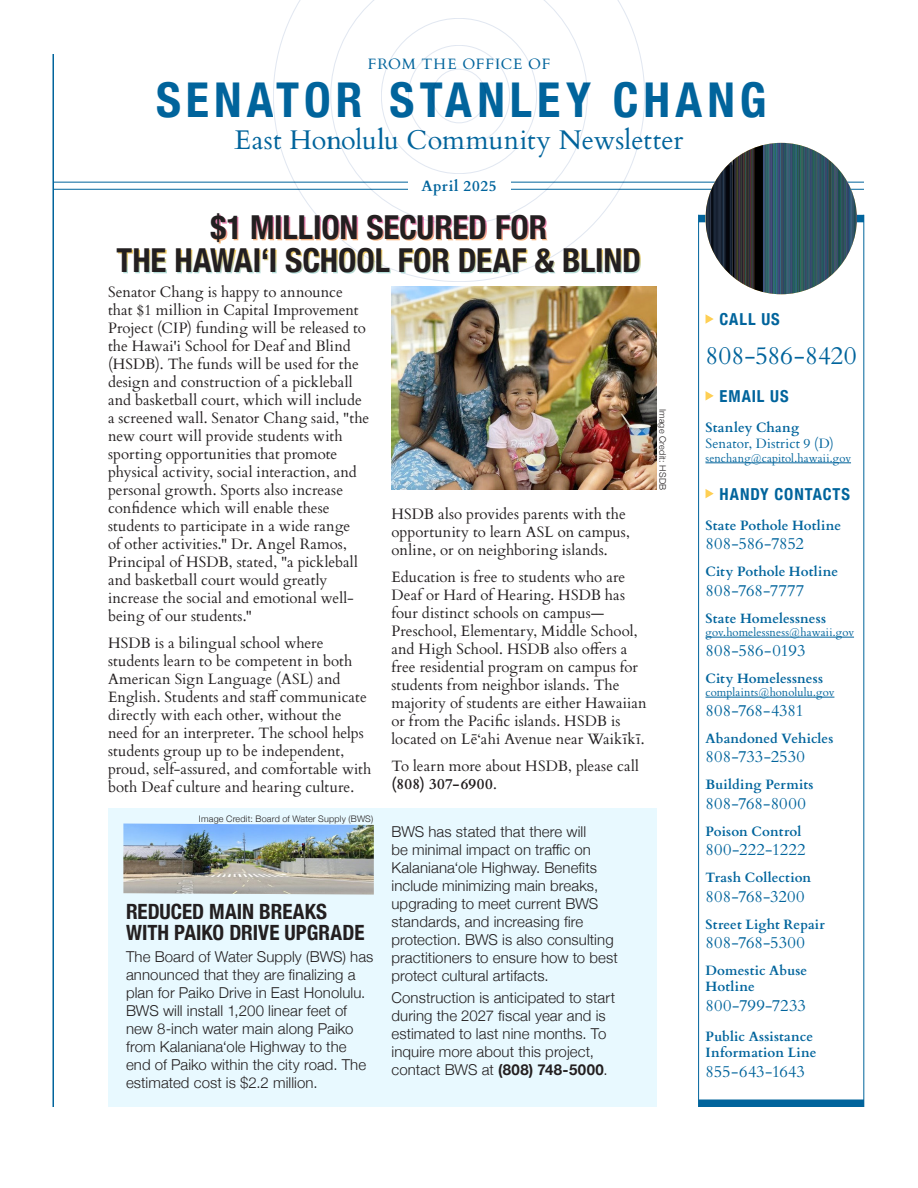
<style>
.page{position:relative;width:918px;height:1188px;background:#fff}
.page>*{position:absolute;margin:0;border:0;box-sizing:border-box;transform-origin:0 0}
.t1{font:700 condensed 48px "Helvetica Neue";letter-spacing:.105em;color:#01649c}
.t2{font:700 condensed 33px/33px "Helvetica Neue";letter-spacing:-.005em;color:#231f20;text-align:center}
.t3{font:27px "Cardo";color:#01649c}
.t4{font:25.2px "Cardo";letter-spacing:-.005em;color:#01649c}
.t5{font:700 condensed 21px/21px "Helvetica Neue";color:#231f20}
.t6{font:16.5px "Cardo";letter-spacing:.01em;color:#01649c}
.t7{font:700 condensed 16.5px "Helvetica Neue";letter-spacing:.055em;color:#01649c}
.t8{font:16.5px "Cardo";letter-spacing:-.01em;color:#01649c}
.t9{font:16.5px "Cardo";letter-spacing:-.015em;color:#01649c}
.t10{font:15px/18px "Cardo";letter-spacing:.005em;color:#231f20}
.t11{font:300 15px/18px "Helvetica Neue";letter-spacing:.005em;color:#231f20}
.t12{font:15px "Cardo";letter-spacing:.06em;color:#01649c}
.t13{font:700 15px "Cardo";letter-spacing:.05em;color:#01649c}
.t14{font:700 13.5px/16.2px "Cardo";letter-spacing:.01em;color:#01649c}
.t15{font:13.5px "Cardo";letter-spacing:.02em;color:#01649c}
.t16{font:11.25px "Cardo";letter-spacing:.01em;color:#01649c}
.t17{font:300 9px "Helvetica Neue";letter-spacing:.025em;color:#231f20}
.s1{font-weight:700}
</style>
<div class="page">
<hr style="left:52px;top:54px;width:2px;height:1053px;background:#01649c">
<hr style="left:54px;top:182px;width:810px;height:1px;background:#01649c">
<hr style="left:54px;top:189px;width:810px;height:1px;background:#01649c">
<div style="left:698px;top:215px;width:166px;height:7px;background:#01649c"></div>
<img style="left:705px;top:143px;width:152px;height:151px;border-radius:76px">
<svg style="left:273px;top:0;width:372px;height:282px"></svg>
<svg style="left:331px;top:0;width:256px;height:224px"></svg>
<div style="left:432px;top:69px;width:54px;height:54px;border:1px solid #e1e7f1;border-radius:50%"></div>
<div style="left:698px;top:1100px;width:166px;height:7px;background:#01649c"></div>
<hr style="left:706px;top:463px;width:145px;height:1px;background:#01649c">
<hr style="left:706px;top:637px;width:148px;height:1px;background:#01649c">
<hr style="left:706px;top:697px;width:128px;height:1px;background:#01649c">
<svg style="left:706px;top:314px;width:8px;height:10px"></svg>
<svg style="left:706px;top:391px;width:8px;height:10px"></svg>
<svg style="left:706px;top:489px;width:8px;height:9px"></svg>
<hr style="left:864px;top:215px;width:1px;height:892px;background:#01649c">
<hr style="left:698px;top:215px;width:1px;height:892px;background:#01649c">
<img style="left:392px;top:287px;width:265px;height:203px">
<div style="left:108px;top:808px;width:549px;height:299px;background:#e8f9ff"></div>
<img style="left:123px;top:824px;width:251px;height:71px">
<p class="t12" style="left:368px;top:52px;width:184px">FROM THE OFFICE OF</p>
<p class="t1" style="left:156px;top:60px;width:612px">SENATOR STANLEY CHANG</p>
<p class="t3" style="left:235px;top:119px;width:450px">East Honolulu Community Newsletter</p>
<p class="t13" style="left:421px;top:174px;width:77px">April 2025</p>
<p class="t2" style="left:116px;top:208px;width:526px">$1 MILLION SECURED FOR<br>THE HAWAI‘I SCHOOL FOR DEAF &amp; BLIND</p>
<p class="t10" style="left:108px;top:282px;width:263px">Senator Chang is happy to announce that $1 million in Capital Improvement Project (CIP) funding will be released to the Hawai'i School for Deaf and Blind (HSDB). The funds will be used for the design and construction of a pickleball and basketball court, which will include a screened wall. Senator Chang said, "the new court will provide students with sporting opportunities that promote physical activity, social interaction, and personal growth. Sports also increase confidence which will enable these students to participate in a wide range<br>of other activities." Dr. Angel Ramos, Principal of HSDB, stated, "a pickleball and basketball court would greatly increase the social and emotional well&shy;being of our students."</p>
<p class="t10" style="left:108px;top:633px;width:265px">HSDB is a bilingual school where students learn to be competent in both American Sign Language (ASL) and English. Students and staff communicate directly with each other, without the need for an interpreter. The school helps students group up to be independent, proud, self-assured, and comfortable with both Deaf culture and hearing culture.</p>
<p class="t17" style="left:199px;top:811px;width:176px">Image Credit: Board of Water Supply (BWS)</p>
<p class="t5" style="left:126px;top:899px;width:240px">REDUCED MAIN BREAKS<br>WITH PAIKO DRIVE UPGRADE</p>
<p class="t11" style="left:126px;top:947px;width:249px">The Board of Water Supply (BWS) has announced that they are finalizing a plan for Paiko Drive in East Honolulu.<br>BWS will install 1,200 linear feet of new 8-inch water main along Paiko from Kalaniana‘ole Highway to the end of Paiko within the city road. The estimated cost is $2.2 million.</p>
<p class="t10" style="left:391px;top:504px;width:240px">HSDB also provides parents with the opportunity to learn ASL on campus, online, or on neighboring islands.</p>
<p class="t10" style="left:391px;top:567px;width:257px">Education is free to students who are Deaf or Hard of Hearing. HSDB has four distinct schools on campus— Preschool, Elementary, Middle School, and High School. HSDB also offers a free residential program on campus for students from neighbor islands. The majority of students are either Hawaiian or from the Pacific islands. HSDB is located on Lē‘ahi Avenue near Waikīkī.</p>
<p class="t10" style="left:391px;top:756px;width:249px">To learn more about HSDB, please call <span class="s1">(808) 307-6900</span>.</p>
<p class="t11" style="left:391px;top:822px;width:228px">BWS has stated that there will<br>be minimal impact on traffic on<br>Kalaniana‘ole Highway. Benefits include minimizing main breaks, upgrading to meet current BWS standards, and increasing fire protection. BWS is also consulting practitioners to ensure how to best protect cultural artifacts.</p>
<p class="t11" style="left:391px;top:988px;width:225px">Construction is anticipated to start during the 2027 fiscal year and is estimated to last nine months. To inquire more about this project, contact BWS at <span class="s1">(808) 748-5000</span>.</p>
<p class="t17" style="left:670px;top:409px;width:83px;rotate:90deg">Image Credit: HSDB</p>
<p class="t7" style="left:720px;top:306px;width:62px">CALL US</p>
<p class="t4" style="left:706px;top:335px;width:153px">808-586-8420</p>
<p class="t7" style="left:720px;top:382px;width:70px">EMAIL US</p>
<p class="t14" style="left:706px;top:418px;width:95px">Stanley Chang</p>
<p class="t15" style="left:706px;top:433px;width:130px">Senator, District 9 (D)</p>
<p class="t16" style="left:706px;top:449px;width:147px">senchang@capitol.hawaii.gov</p>
<p class="t7" style="left:720px;top:480px;width:132px">HANDY CONTACTS</p>
<p class="t14" style="left:706px;top:516px;width:137px">State Pothole Hotline</p>
<p class="t8" style="left:706px;top:530px;width:100px">808-586-7852</p>
<p class="t14" style="left:706px;top:563px;width:134px">City Pothole Hotline</p>
<p class="t6" style="left:706px;top:577px;width:100px">808-768-7777</p>
<p class="t14" style="left:706px;top:609px;width:122px">State Homelessness</p>
<p class="t16" style="left:706px;top:623px;width:150px">gov.homelessness@hawaii.gov</p>
<p class="t6" style="left:706px;top:637px;width:102px">808-586-0193</p>
<p class="t14" style="left:706px;top:669px;width:119px">City Homelessness</p>
<p class="t16" style="left:706px;top:683px;width:130px">complaints@honolulu.gov</p>
<p class="t6" style="left:706px;top:697px;width:100px">808-768-4381</p>
<p class="t14" style="left:706px;top:729px;width:129px">Abandoned Vehicles</p>
<p class="t6" style="left:706px;top:743px;width:101px">808-733-2530</p>
<p class="t14" style="left:706px;top:776px;width:110px">Building Permits</p>
<p class="t6" style="left:706px;top:790px;width:102px">808-768-8000</p>
<p class="t14" style="left:706px;top:822px;width:97px">Poison Control</p>
<p class="t6" style="left:706px;top:836px;width:102px">800-222-1222</p>
<p class="t14" style="left:706px;top:869px;width:107px">Trash Collection</p>
<p class="t6" style="left:706px;top:883px;width:101px">808-768-3200</p>
<p class="t14" style="left:706px;top:915px;width:121px">Street Light Repair</p>
<p class="t6" style="left:706px;top:929px;width:101px">808-768-5300</p>
<p class="t14" style="left:706px;top:962px;width:103px">Domestic Abuse<br>Hotline</p>
<p class="t6" style="left:706px;top:992px;width:102px">800-799-7233</p>
<p class="t14" style="left:706px;top:1027px;width:112px">Public Assistance<br>Information Line</p>
<p class="t9" style="left:706px;top:1058px;width:101px">855-643-1643</p>
</div>
